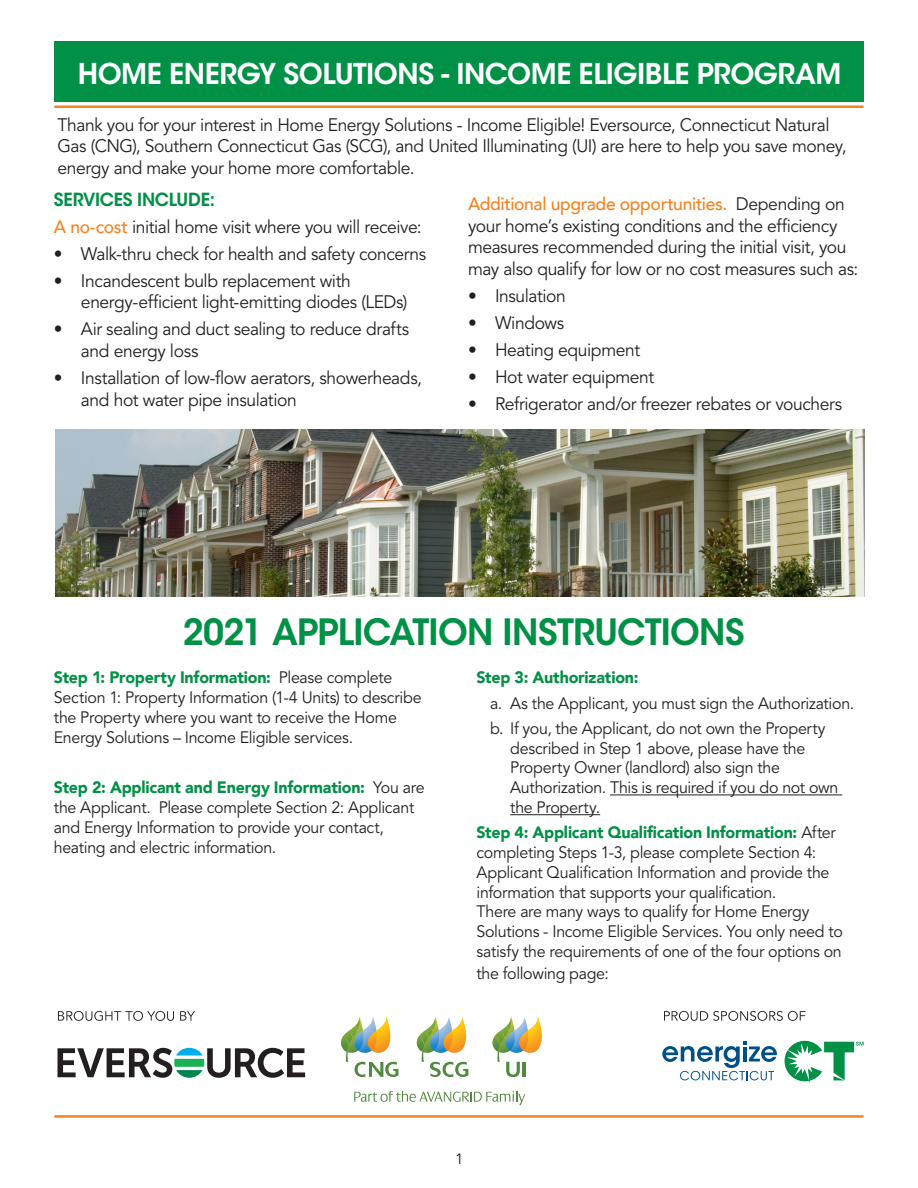
<style>
.page{position:relative;width:918px;height:1188px;background:#fff}
.page>*{position:absolute;margin:0;border:0;box-sizing:border-box;transform-origin:0 0}
.TERMS__Copy{font:600 36px "ITC Avant Garde Std";letter-spacing:-.02em;color:#009046}
.TOP__Energy_Star_Reb{font:600 28.5px "ITC Avant Garde Std";letter-spacing:-.02em;color:#fff}
.TERMS__Copy-2{font:18px/21.6px "Avenir LT Std";letter-spacing:-.025em;color:#231f20}
.TERMS__Copy-3{font:600 18px "ITC Avant Garde Std";letter-spacing:-.015em;color:#009046}
.TERMS__Copy-4{font:16.5px/19.8px "Avenir LT Std";letter-spacing:-.02em;color:#231f20}
.TERMS__Copy-5{font:900 16.5px "Avenir";letter-spacing:-.01em;color:#009046}
.TOP__Energy_Star_Reb-2{font:15px "Avenir LT Std";color:#231f20}
.s1{font-family:"Avenir";font-weight:500;color:#f58220}
.s2{font-family:"Avenir";font-weight:900;color:#009046}
</style>
<div class="page">
<div style="left:55px;top:41px;width:809px;height:60px;background:#009046"></div>
<hr style="left:54px;top:105px;width:810px;height:3px;background:#f58220">
<hr style="left:54px;top:1115px;width:810px;height:3px;background:#f58220">
<hr style="left:610px;top:795px;width:232px;height:1px;background:#231f20">
<hr style="left:510px;top:814px;width:90px;height:1px;background:#231f20">
<img style="left:55px;top:430px;width:810px;height:166px">
<svg style="left:58px;top:1048px;width:247px;height:30px"></svg>
<svg style="left:662px;top:1041px;width:115px;height:39px"></svg>
<svg style="left:785px;top:1041px;width:79px;height:42px"></svg>
<svg style="left:354px;top:1091px;width:171px;height:14px"></svg>
<svg style="left:341px;top:1017px;width:58px;height:60px"></svg>
<svg style="left:417px;top:1017px;width:52px;height:60px"></svg>
<svg style="left:493px;top:1017px;width:49px;height:60px"></svg>
<hr style="left:522px;top:1062px;width:3px;height:15px;background:#508a3e">
<svg style="left:58px;top:1011px;width:116px;height:10px"></svg>
<svg style="left:180px;top:1011px;width:15px;height:10px"></svg>
<svg style="left:664px;top:1011px;width:141px;height:10px"></svg>
<p class="TOP__Energy_Star_Reb" style="left:78px;top:55px;width:765px">HOME ENERGY SOLUTIONS - INCOME ELIGIBLE PROGRAM</p>
<p class="TERMS__Copy-2" style="left:58px;top:114px;width:791px">Thank you for your interest in Home Energy Solutions - Income Eligible! Eversource, Connecticut Natural<br>Gas (CNG), Southern Connecticut Gas (SCG), and United Illuminating (UI) are here to help you save money, energy and make your home more comfortable.</p>
<p class="TERMS__Copy-3" style="left:54px;top:188px;width:163px">SERVICES INCLUDE:</p>
<p class="TERMS__Copy-2" style="left:54px;top:216px;width:369px"><span class="s1">A no-cost</span> initial home visit where you will receive:</p>
<p class="TERMS__Copy-2" style="left:54px;top:243px;width:374px">• Walk-thru check for health and safety concerns</p>
<p class="TERMS__Copy-2" style="left:81px;top:270px;width:328px;text-indent:-27px">• Incandescent bulb replacement with energy-efficient light-emitting diodes (LEDs)</p>
<p class="TERMS__Copy-2" style="left:81px;top:319px;width:330px;text-indent:-27px">• Air sealing and duct sealing to reduce drafts and energy loss</p>
<p class="TERMS__Copy-2" style="left:81px;top:368px;width:343px;text-indent:-27px">• Installation of low-flow aerators, showerheads, and hot water pipe insulation</p>
<p class="TERMS__Copy-2" style="left:468px;top:194px;width:392px"><span class="s1">Additional upgrade opportunities.</span> Depending on your home’s existing conditions and the efficiency measures recommended during the initial visit, you may also qualify for low or no cost measures such as:</p>
<p class="TERMS__Copy-2" style="left:468px;top:286px;width:99px">• Insulation</p>
<p class="TERMS__Copy-2" style="left:468px;top:313px;width:98px">• Windows</p>
<p class="TERMS__Copy-2" style="left:468px;top:340px;width:174px">• Heating equipment</p>
<p class="TERMS__Copy-2" style="left:468px;top:367px;width:188px">• Hot water equipment</p>
<p class="TERMS__Copy-2" style="left:468px;top:394px;width:376px">• Refrigerator and/or freezer rebates or vouchers</p>
<p class="TERMS__Copy" style="left:183px;top:610px;width:563px">2021 APPLICATION INSTRUCTIONS</p>
<p class="TERMS__Copy-4" style="left:54px;top:668px;width:369px"><span class="s2">Step 1: Property Information:</span> Please complete Section 1: Property Information (1-4 Units) to describe the Property where you want to receive the Home Energy Solutions – Income Eligible services.</p>
<p class="TERMS__Copy-4" style="left:54px;top:778px;width:372px"><span class="s2">Step 2: Applicant and Energy Information:</span> You are the Applicant. Please complete Section 2: Applicant and Energy Information to provide your contact, heating and electric information.</p>
<p class="TERMS__Copy-5" style="left:477px;top:664px;width:164px">Step 3: Authorization:</p>
<p class="TERMS__Copy-4" style="left:490px;top:694px;width:366px">a. As the Applicant, you must sign the Authorization.</p>
<p class="TERMS__Copy-4" style="left:510px;top:719px;width:330px;text-indent:-20px">b. If you, the Applicant, do not own the Property described in Step 1 above, please have the Property Owner (landlord) also sign the Authorization. This is required if you do not own the Property.</p>
<p class="TERMS__Copy-4" style="left:477px;top:823px;width:368px"><span class="s2">Step 4: Applicant Qualification Information:</span> After completing Steps 1-3, please complete Section 4:<br>Applicant Qualification Information and provide the information that supports your qualification.<br>There are many ways to qualify for Home Energy Solutions - Income Eligible Services. You only need to satisfy the requirements of one of the four options on</p>
<p class="TERMS__Copy-4" style="left:477px;top:964px;width:134px">the following page:</p>
<p class="TOP__Energy_Star_Reb-2" style="left:455px;top:1150px;width:10px">1</p>
</div>
